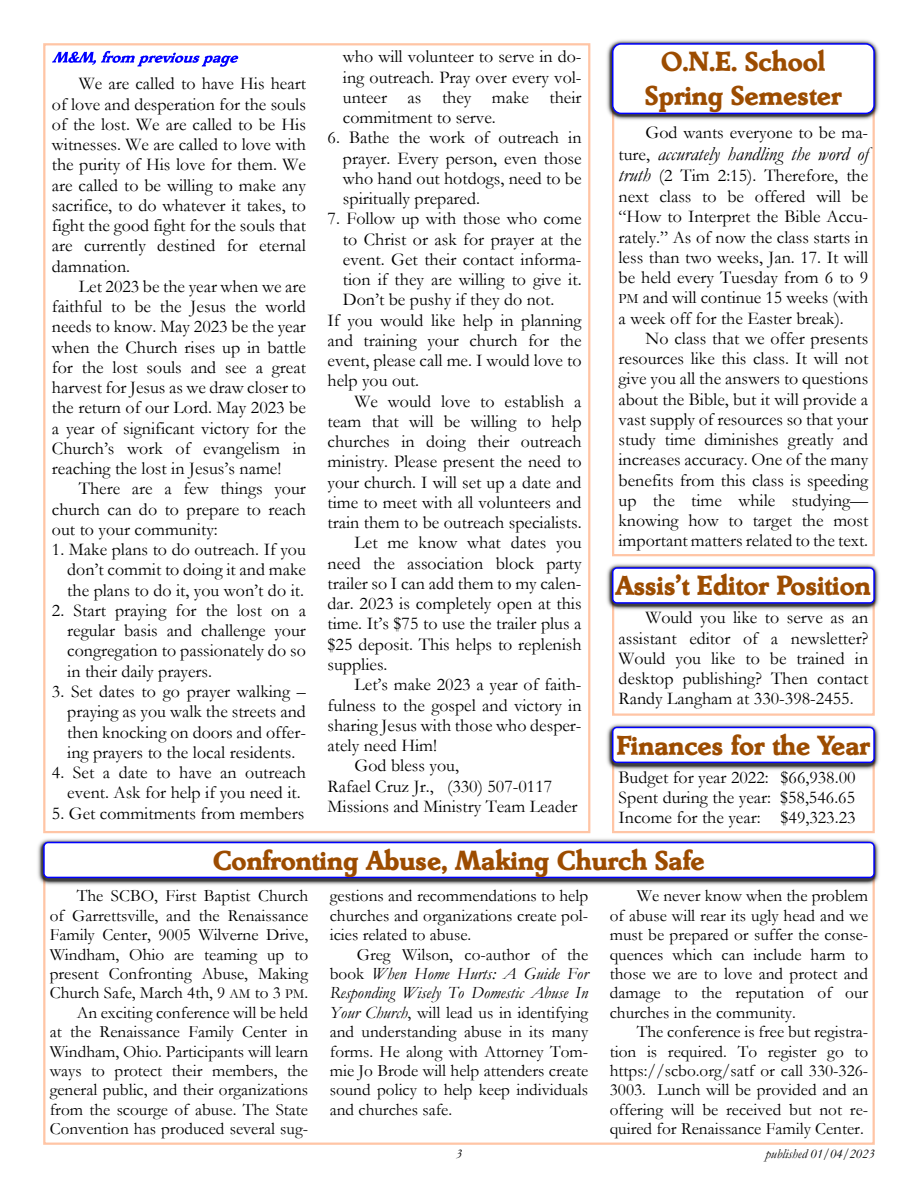
<style>
.page{position:relative;width:918px;height:1188px;background:#fff}
.page>*{position:absolute;margin:0;border:0;box-sizing:border-box;transform-origin:0 0}
.t1{font:700 27px/33.5px "Kitchener Heavy SF";color:#9c4c00;text-align:center}
.t2{font:italic 19.5px "Garamond";color:#000}
.t3{font:18px/20.2px "Garamond";color:#000;text-align:justify}
.t4{font:17.25px/19.4px "Garamond";color:#000;text-align:justify}
.t5{font:italic 13.5px "Garamond";color:#000}
.s1{font-style:normal;font-size:18px}
.s2{font-style:italic;font-size:19.5px}
.s3{font-size:14.4px}
.s4{font-size:13.8px}
.s5{font-style:italic}
</style>
<div class="page">
<svg style="left:52px;top:51px;width:186px;height:16px"></svg>
<div style="left:612px;top:108px;width:263px;height:448px;border:2px solid #ffc5a5"></div>
<img style="left:606px;top:39px;width:273px;height:83px">
<div style="left:612px;top:43px;width:263px;height:71px;background:#fff;border:2px solid #00f;border-radius:8px"></div>
<div style="left:612px;top:593px;width:263px;height:123px;border:2px solid #ffc5a5"></div>
<img style="left:606px;top:564px;width:273px;height:48px">
<div style="left:612px;top:567px;width:263px;height:37px;background:#fff;border:2px solid #00f;border-radius:4px"></div>
<div style="left:612px;top:753px;width:263px;height:80px;border:2px solid #ffc5a5"></div>
<img style="left:606px;top:724px;width:273px;height:47px">
<div style="left:612px;top:727px;width:263px;height:36px;background:#fff;border:2px solid #00f;border-radius:4px"></div>
<img style="left:37px;top:839px;width:842px;height:47px">
<div style="left:43px;top:842px;width:832px;height:36px;background:#fff;border:2px solid #00f;border-radius:4px"></div>
<p class="t3" style="left:52px;top:76px;width:256px;text-indent:27px">We are called to have His heart of love and desperation for the souls of the lost. We are called to be His witnesses. We are called to love with the purity of His love for them. We are called to be willing to make any sacrifice, to do whatever it takes, to fight the good fight for the souls that are currently destined for eternal damnation.</p>
<p class="t3" style="left:52px;top:278px;width:256px;text-indent:27px">Let 2023 be the year when we are faithful to be the Jesus the world needs to know. May 2023 be the year when the Church rises up in battle for the lost souls and see a great harvest for Jesus as we draw closer to the return of our Lord. May 2023 be a year of significant victory for the Church’s work of evangelism in reaching the lost in Jesus’s name!</p>
<p class="t3" style="left:52px;top:481px;width:256px;text-indent:27px">There are a few things your church can do to prepare to reach out to your community:</p>
<p class="t3" style="left:67px;top:542px;width:240px;text-indent:-15px">1. Make plans to do outreach. If you don’t commit to doing it and make the plans to do it, you won’t do it.</p>
<p class="t3" style="left:67px;top:602px;width:240px;text-indent:-15px">2. Start praying for the lost on a regular basis and challenge your congregation to passionately do so in their daily prayers.</p>
<p class="t3" style="left:67px;top:683px;width:240px;text-indent:-15px">3. Set dates to go prayer walking – praying as you walk the streets and then knocking on doors and offer&shy;ing prayers to the local residents.</p>
<p class="t3" style="left:52px;top:764px;width:256px;text-align:center">4. Set a date to have an outreach event. Ask for help if you need it.</p>
<p class="t3" style="left:52px;top:805px;width:254px">5. Get commitments from members</p>
<p class="t3" style="left:343px;top:49px;width:240px">who will volunteer to serve in do&shy;ing outreach. Pray over every vol&shy;unteer as they make their commitment to serve.</p>
<p class="t3" style="left:343px;top:130px;width:240px;text-indent:-15px">6. Bathe the work of outreach in prayer. Every person, even those who hand out hotdogs, need to be spiritually prepared.</p>
<p class="t3" style="left:328px;top:211px;width:256px">7. Follow up with those who come</p>
<p class="t3" style="left:343px;top:231px;width:240px">to Christ or ask for prayer at the</p>
<p class="t3" style="left:343px;top:251px;width:240px">event. Get their contact informa-</p>
<p class="t3" style="left:343px;top:271px;width:240px">tion if they are willing to give it.</p>
<p class="t3" style="left:343px;top:292px;width:213px">Don’t be pushy if they do not.</p>
<p class="t3" style="left:328px;top:312px;width:256px">If you would like help in planning</p>
<p class="t3" style="left:328px;top:332px;width:256px">and training your church for the</p>
<p class="t3" style="left:328px;top:353px;width:256px">event, please call me. I would love to</p>
<p class="t3" style="left:328px;top:373px;width:93px">help you out.</p>
<p class="t3" style="left:355px;top:393px;width:229px">We would love to establish a</p>
<p class="t3" style="left:328px;top:413px;width:256px">team that will be willing to help</p>
<p class="t3" style="left:328px;top:434px;width:256px">churches in doing their outreach</p>
<p class="t3" style="left:328px;top:454px;width:256px">ministry. Please present the need to</p>
<p class="t3" style="left:328px;top:474px;width:256px">your church. I will set up a date and</p>
<p class="t3" style="left:328px;top:494px;width:256px">time to meet with all volunteers and</p>
<p class="t3" style="left:328px;top:515px;width:256px">train them to be outreach specialists.</p>
<p class="t3" style="left:355px;top:535px;width:229px">Let me know what dates you</p>
<p class="t3" style="left:328px;top:555px;width:256px">need the association block party</p>
<p class="t3" style="left:328px;top:575px;width:256px">trailer so I can add them to my calen-</p>
<p class="t3" style="left:328px;top:596px;width:256px">dar. 2023 is completely open at this</p>
<p class="t3" style="left:328px;top:616px;width:256px">time. It’s $75 to use the trailer plus a</p>
<p class="t3" style="left:328px;top:636px;width:256px">$25 deposit. This helps to replenish</p>
<p class="t3" style="left:328px;top:656px;width:62px">supplies.</p>
<p class="t3" style="left:355px;top:677px;width:229px">Let’s make 2023 a year of faith-</p>
<p class="t3" style="left:328px;top:697px;width:256px">fulness to the gospel and victory in</p>
<p class="t3" style="left:328px;top:717px;width:256px">sharing Jesus with those who desper-</p>
<p class="t3" style="left:328px;top:737px;width:111px">ately need Him!</p>
<p class="t3" style="left:355px;top:758px;width:106px">God bless you,</p>
<p class="t3" style="left:328px;top:778px;width:226px">Rafael Cruz Jr., (330) 507-0117</p>
<p class="t3" style="left:328px;top:798px;width:251px">Missions and Ministry Team Leader</p>
<h1 class="t1" style="left:645px;top:45px;width:198px">O.N.E. School<br>Spring Semester</h1>
<p class="t3" style="left:646px;top:124px;width:224px">God wants everyone to be ma-</p>
<p class="t2" style="left:619px;top:147px;width:251px"><span class="s1">ture,</span> accurately handling the word of</p>
<p class="t3" style="left:619px;top:168px;width:251px"><span class="s2">truth</span> (2 Tim 2:15). Therefore, the next class to be offered will be “How to Interpret the Bible Accu&shy;rately.” As of now the class starts in less than two weeks, Jan. 17. It will be held every Tuesday from 6 to 9<br><span class="s3">PM</span> and will continue 15 weeks (with a week off for the Easter break).</p>
<p class="t3" style="left:619px;top:330px;width:251px;text-indent:27px">No class that we offer presents resources like this class. It will not give you all the answers to questions about the Bible, but it will provide a vast supply of resources so that your study time diminishes greatly and increases accuracy. One of the many benefits from this class is speeding up the time while studying— knowing how to target the most important matters related to the text.</p>
<h1 class="t1" style="left:616px;top:569px;width:256px">Assis’t Editor Position</h1>
<p class="t3" style="left:619px;top:610px;width:251px;text-indent:27px">Would you like to serve as an assistant editor of a newsletter?<br>Would you like to be trained in desktop publishing? Then contact Randy Langham at 330-398-2455.</p>
<h1 class="t1" style="left:617px;top:729px;width:255px">Finances for the Year</h1>
<p class="t3" style="left:619px;top:769px;width:239px">Budget for year 2022: $66,938.00<br>Spent during the year: $58,546.65<br>Income for the year: $49,323.23</p>
<h1 class="t1" style="left:213px;top:844px;width:493px">Confronting Abuse, Making Church Safe</h1>
<p class="t4" style="left:50px;top:888px;width:260px;text-align:right">The SCBO, First Baptist Church<br>of Garrettsville, and the Renaissance Family Center, 9005 Wilverne Drive, Windham, Ohio are teaming up to present Confronting Abuse, Making Church Safe, March 4th, 9 <span class="s4">AM</span> to 3 <span class="s4">PM</span>.<br>An exciting conference will be held<br>at the Renaissance Family Center in Windham, Ohio. Participants will learn ways to protect their members, the general public, and their organizations from the scourge of abuse. The State Convention has produced several sug-</p>
<p class="t4" style="left:330px;top:888px;width:260px">gestions and recommendations to help churches and organizations create pol&shy;icies related to abuse.</p>
<p class="t4" style="left:330px;top:946px;width:260px;text-indent:27px">Greg Wilson, co-author of the book <span class="s5">When Home Hurts: A Guide For Responding Wisely To Domestic Abuse In Your Church</span>, will lead us in identifying and understanding abuse in its many forms. He along with Attorney Tom&shy;mie Jo Brode will help attenders create sound policy to help keep individuals and churches safe.</p>
<p class="t4" style="left:610px;top:888px;width:260px;text-indent:27px">We never know when the problem of abuse will rear its ugly head and we must be prepared or suffer the conse&shy;quences which can include harm to those we are to love and protect and damage to the reputation of our churches in the community.</p>
<p class="t4" style="left:610px;top:1024px;width:260px;text-indent:27px">The conference is free but registra&shy;tion is required. To register go to https://scbo.org/satf or call 330-326- 3003. Lunch will be provided and an offering will be received but not re&shy;quired for Renaissance Family Center.</p>
<p class="t5" style="left:456px;top:1149px;width:8px">3</p>
<p class="t5" style="left:766px;top:1149px;width:111px">published 01/04/2023</p>
</div>
